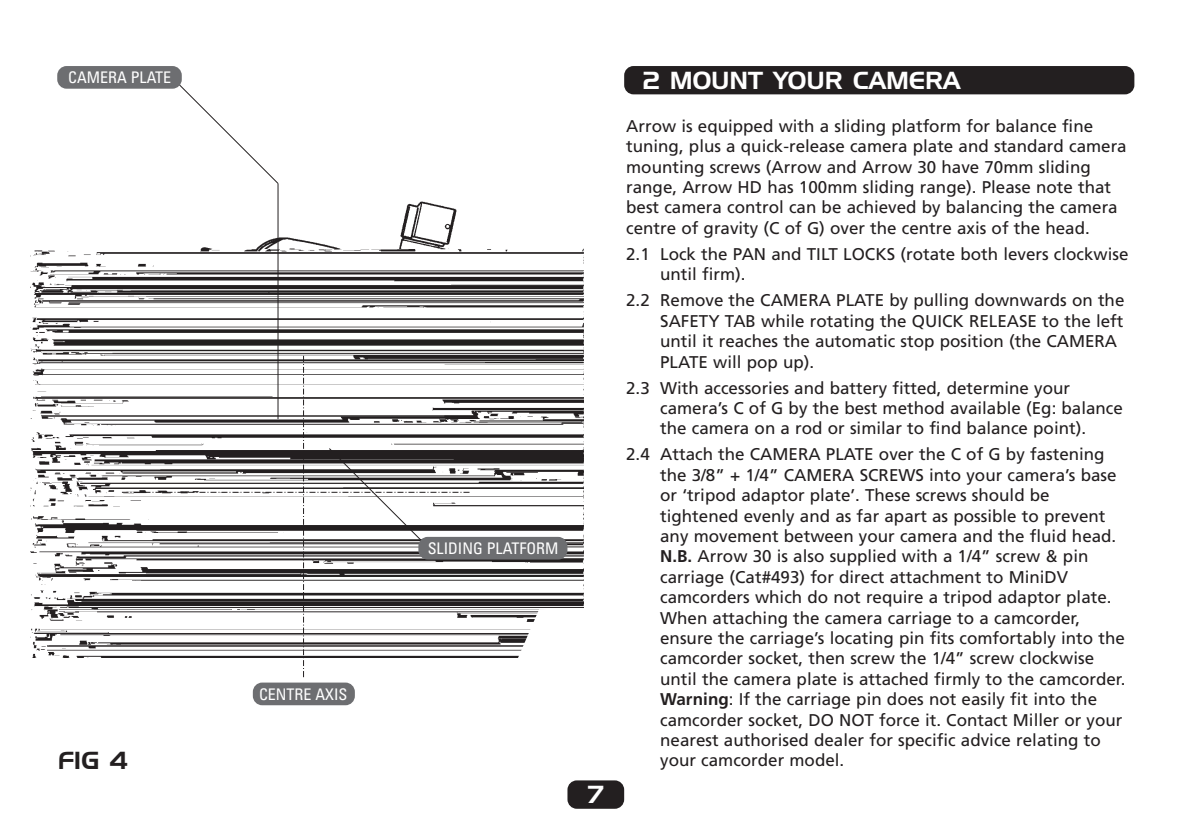
<style>
.page{position:relative;width:1190px;height:838px;background:#fff}
.page>*{position:absolute;margin:0;border:0;box-sizing:border-box;transform-origin:0 0}
.t1{font:24px "Handel Gothic BT";color:#fff}
.t2{font:24px "Handel Gothic BT";color:#231f20}
.t3{font:17px/20.4px "Frutiger";color:#231f20}
.t4{font:condensed 16px "Univers";color:#fff}
.s1{font-weight:700}
</style>
<div class="page">
<img style="left:31px;top:203px;width:553px;height:454px">
<div style="left:624px;top:66px;width:510px;height:28px;background:#231f20;border-radius:9px"></div>
<div style="left:567px;top:780px;width:57px;height:29px;background:#231f20;border-radius:9px"></div>
<svg style="left:172px;top:85px;width:259px;height:271px"></svg>
<hr style="left:278px;top:183px;width:1px;height:236px;background:#231f20">
<div style="left:57px;top:66px;width:125px;height:23px;background:#6d6e71;border-radius:9px"></div>
<div style="left:418px;top:537px;width:149px;height:23px;background:#6d6e71;border-radius:9px"></div>
<div style="left:253px;top:683px;width:102px;height:22px;background:#6d6e71;border-radius:9px"></div>
<svg style="left:122px;top:356px;width:348px;height:321px"></svg>
<p class="t4" style="left:68px;top:71px;width:105px">CAMERA PLATE</p>
<p class="t4" style="left:259px;top:688px;width:90px">CENTRE AXIS</p>
<p class="t4" style="left:428px;top:542px;width:132px">SLIDING PLATFORM</p>
<h1 class="t1" style="left:643px;top:72px;width:319px">2 MOUNT YOUR CAMERA</h1>
<p class="t3" style="left:626px;top:117px;width:502px">Arrow is equipped with a sliding platform for balance fine tuning, plus a quick-release camera plate and standard camera mounting screws (Arrow and Arrow 30 have 70mm sliding range, Arrow HD has 100mm sliding range). Please note that best camera control can be achieved by balancing the camera centre of gravity (C of G) over the centre axis of the head.</p>
<p class="t3" style="left:660px;top:245px;width:470px;text-indent:-34px">2.1 Lock the PAN and TILT LOCKS (rotate both levers clockwise until firm).</p>
<p class="t3" style="left:660px;top:292px;width:466px;text-indent:-34px">2.2 Remove the CAMERA PLATE by pulling downwards on the SAFETY TAB while rotating the QUICK RELEASE to the left until it reaches the automatic stop position (the CAMERA PLATE will pop up).</p>
<p class="t3" style="left:660px;top:379px;width:464px;text-indent:-34px">2.3 With accessories and battery fitted, determine your camera’s C of G by the best method available (Eg: balance the camera on a rod or similar to find balance point).</p>
<p class="t3" style="left:660px;top:446px;width:467px;text-indent:-34px">2.4 Attach the CAMERA PLATE over the C of G by fastening the 3/8” + 1/4” CAMERA SCREWS into your camera’s base or ‘tripod adaptor plate’. These screws should be tightened evenly and as far apart as possible to prevent any movement between your camera and the fluid head.<br><span class="s1">N.B.</span> Arrow 30 is also supplied with a 1/4” screw &amp; pin carriage (Cat#493) for direct attachment to MiniDV camcorders which do not require a tripod adaptor plate.<br>When attaching the camera carriage to a camcorder, ensure the carriage’s locating pin fits comfortably into the camcorder socket, then screw the 1/4” screw clockwise until the camera plate is attached firmly to the camcorder.<br><span class="s1">Warning</span>: If the carriage pin does not easily fit into the camcorder socket, DO NOT force it. Contact Miller or your nearest authorised dealer for specific advice relating to</p>
<h1 class="t2" style="left:58px;top:752px;width:72px">FIG 4</h1>
<p class="t3" style="left:660px;top:752px;width:186px">your camcorder model.</p>
<h1 class="t1" style="left:588px;top:786px;width:17px">7</h1>
</div>
